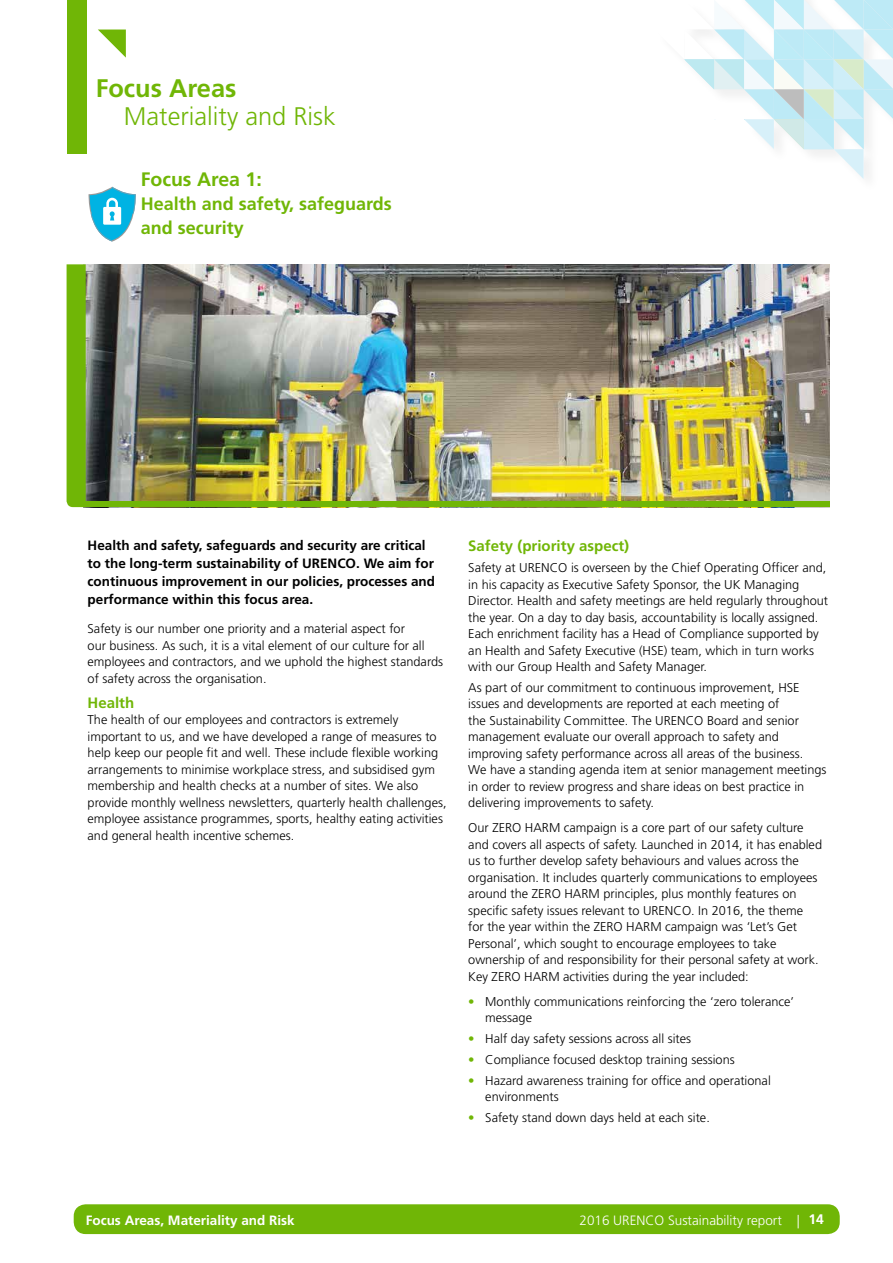
<style>
.page{position:relative;width:893px;height:1263px;background:#fff}
.page>*{position:absolute;margin:0;border:0;box-sizing:border-box;transform-origin:0 0}
.t1{font:300 25.5px "Frutiger";color:#70b606}
.t2{font:700 25.5px "Frutiger";color:#70b606}
.t3{font:700 19.5px "Frutiger";color:#70b606}
.t4{font:700 18px/24px "Frutiger";color:#70b606}
.t5{font:700 15px "Frutiger";color:#70b606}
.t6{font:700 13.8px "Frutiger";color:#fff}
.t7{font:700 13.5px/18px "Frutiger";color:#000}
.t8{font:300 13.5px "Frutiger";color:#fff}
.t9{font:700 13.5px "Frutiger";color:#fff}
.t10{font:300 12.75px/16.5px "Frutiger";color:#000}
.s1{color:#70b606}
.s2{font-weight:300;font-size:13.5px}
</style>
<div class="page">
<svg style="left:684px;top:0;width:209px;height:179px"></svg>
<div style="left:74px;top:1204px;width:766px;height:30px;background:#70b606;border-radius:12px"></div>
<div style="left:67px;top:0;width:19px;height:153px;background:#70b606"></div>
<svg style="left:98px;top:30px;width:28px;height:28px"></svg>
<svg style="left:88px;top:186px;width:48px;height:56px"></svg>
<img style="left:86px;top:264px;width:743px;height:238px">
<div style="left:67px;top:264px;width:19px;height:243px;background:#70b606"></div>
<div style="left:84px;top:502px;width:745px;height:5px;background:#70b606"></div>
<h1 class="t2" style="left:96px;top:73px;width:142px">Focus Areas</h1>
<h1 class="t1" style="left:124px;top:101px;width:213px">Materiality and Risk</h1>
<h2 class="t3" style="left:141px;top:168px;width:122px">Focus Area 1:</h2>
<h3 class="t4" style="left:141px;top:192px;width:253px">Health and safety, safeguards and security</h3>
<p class="t7" style="left:88px;top:537px;width:349px">Health and safety, safeguards and security are critical to the long-term sustainability of URENCO. We aim for continuous improvement in our policies, processes and performance within this focus area.</p>
<p class="t10" style="left:88px;top:621px;width:357px">Safety is our number one priority and a material aspect for<br>our business. As such, it is a vital element of our culture for all employees and contractors, and we uphold the highest standards of safety across the organisation.</p>
<p class="t5" style="left:88px;top:694px;width:48px">Health</p>
<p class="t10" style="left:88px;top:712px;width:360px">The health of our employees and contractors is extremely important to us, and we have developed a range of measures to help keep our people fit and well. These include flexible working arrangements to minimise workplace stress, and subsidised gym membership and health checks at a number of sites. We also provide monthly wellness newsletters, quarterly health challenges, employee assistance programmes, sports, healthy eating activities and general health incentive schemes.</p>
<p class="t5" style="left:468px;top:537px;width:162px">Safety (priority aspect)</p>
<p class="t10" style="left:468px;top:560px;width:361px">Safety at URENCO is overseen by the Chief Operating Officer and, in his capacity as Executive Safety Sponsor, the UK Managing Director. Health and safety meetings are held regularly throughout the year. On a day to day basis, accountability is locally assigned.<br>Each enrichment facility has a Head of Compliance supported by an Health and Safety Executive (HSE) team, which in turn works with our Group Health and Safety Manager.</p>
<p class="t10" style="left:468px;top:679px;width:360px">As part of our commitment to continuous improvement, HSE issues and developments are reported at each meeting of<br>the Sustainability Committee. The URENCO Board and senior management evaluate our overall approach to safety and improving safety performance across all areas of the business.<br>We have a standing agenda item at senior management meetings in order to review progress and share ideas on best practice in delivering improvements to safety.</p>
<p class="t10" style="left:468px;top:820px;width:355px">Our ZERO HARM campaign is a core part of our safety culture and covers all aspects of safety. Launched in 2014, it has enabled us to further develop safety behaviours and values across the organisation. It includes quarterly communications to employees around the ZERO HARM principles, plus monthly features on specific safety issues relevant to URENCO. In 2016, the theme<br>for the year within the ZERO HARM campaign was ‘Let’s Get Personal’, which sought to encourage employees to take ownership of and responsibility for their personal safety at work.<br>Key ZERO HARM activities during the year included:</p>
<p class="t10" style="left:485px;top:993px;width:310px;text-indent:-17px"><span class="s1">•</span> Monthly communications reinforcing the ‘zero tolerance’ message</p>
<p class="t10" style="left:468px;top:1031px;width:224px"><span class="s1">•</span> Half day safety sessions across all sites</p>
<p class="t10" style="left:468px;top:1051px;width:268px"><span class="s1">•</span> Compliance focused desktop training sessions</p>
<p class="t10" style="left:485px;top:1072px;width:287px;text-indent:-17px"><span class="s1">•</span> Hazard awareness training for office and operational environments</p>
<p class="t10" style="left:468px;top:1109px;width:243px"><span class="s1">•</span> Safety stand down days held at each site.</p>
<p class="t9" style="left:86px;top:1212px;width:211px">Focus Areas, Materiality and Risk</p>
<p class="t8" style="left:579px;top:1212px;width:204px">2016 URENCO Sustain bility report</p>
<p class="t8" style="left:596px;top:1212px;width:207px">2016 URENCO Sustainability Report</p>
<p class="t6" style="left:797px;top:1211px;width:44px"><span class="s2">|</span> 14<span class="s2">|</span> 14</p>
</div>
